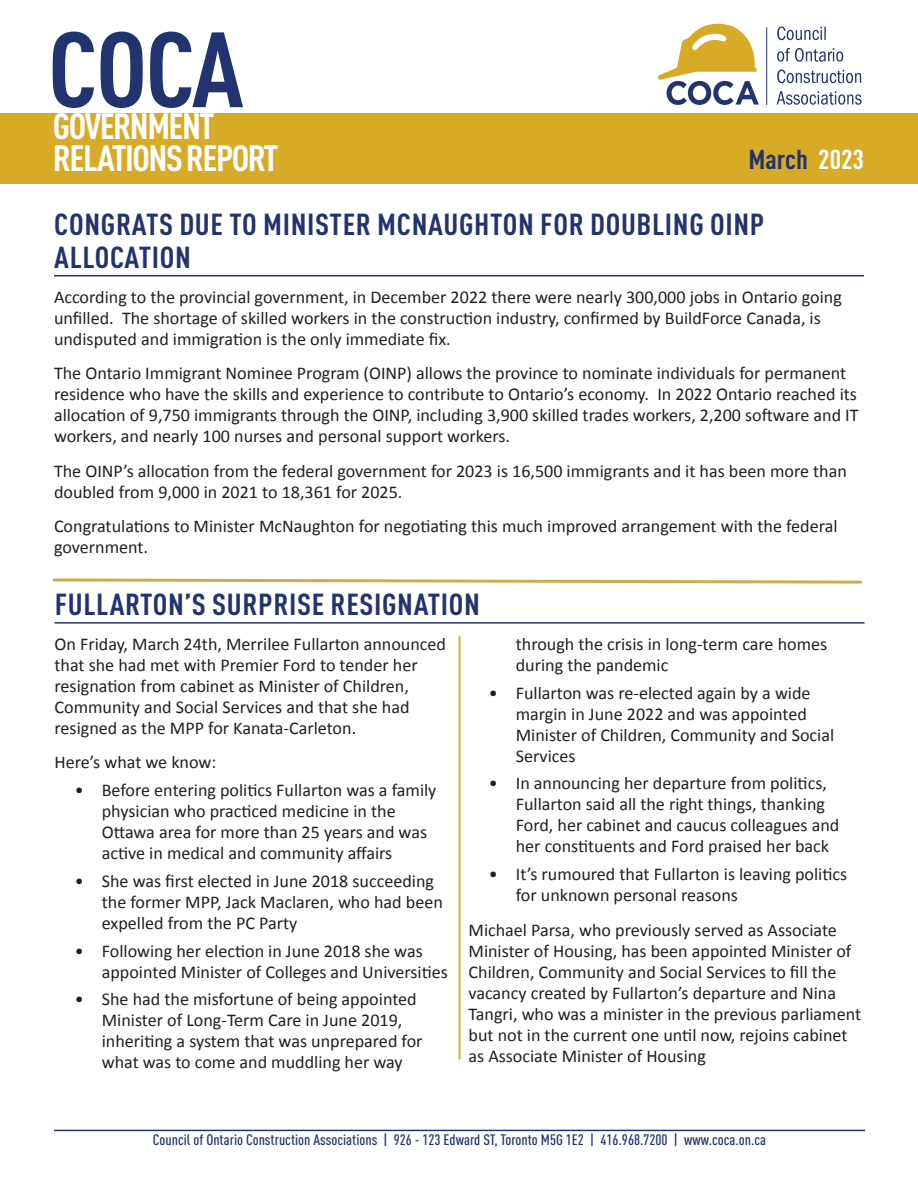
<style>
.page{position:relative;width:918px;height:1188px;background:#fff}
.page>*{position:absolute;margin:0;border:0;box-sizing:border-box;transform-origin:0 0}
.t1{font:700 condensed 105px "DIN Pro";color:#22346f;scale:1.06 1}
.t2{font:700 condensed 36px/31.5px "DIN Pro";letter-spacing:-.04em;color:#fff;scale:1.06 1}
.Article_Title{font:700 condensed 30px/33px "DIN Pro";letter-spacing:.02em;color:#22346f;scale:1.06 1}
.t3{font:700 condensed 27px "DIN Pro";color:#22346f;scale:1.06 1}
.Body{font:18px/21px "Calibri";color:#231f20}
.t4{font:500 condensed 15px "DIN Pro";color:#22346f;scale:1.06 1}
.s1{color:#fff}
</style>
<div class="page">
<hr style="left:54px;top:1130px;width:811px;height:1px;background:#22346f">
<div style="left:0;top:113px;width:918px;height:71px;background:#d8ab27"></div>
<hr style="left:766px;top:27px;width:1px;height:78px;background:#22346f">
<svg style="left:658px;top:24px;width:101px;height:81px"></svg>
<svg style="left:777px;top:91px;width:85px;height:14px"></svg>
<svg style="left:777px;top:69px;width:84px;height:14px"></svg>
<svg style="left:777px;top:48px;width:66px;height:14px"></svg>
<svg style="left:777px;top:26px;width:49px;height:14px"></svg>
<svg style="left:52px;top:578px;width:810px;height:6px"></svg>
<hr style="left:54px;top:275px;width:810px;height:1px;background:#22346f">
<hr style="left:55px;top:622px;width:810px;height:2px;background:#22346f">
<hr style="left:459px;top:636px;width:1px;height:423px;background:#d8ab27">
<h1 class="t1" style="left:48px;top:-9px;width:186px">COCA</h1>
<h2 class="t2" style="left:53px;top:107px;width:214px">GOVERNMENT<br>RELATIONS REPORT</h2>
<h3 class="t3" style="left:749px;top:139px;width:110px">March <span class="s1">2023</span></h3>
<p class="Article_Title" style="left:54px;top:205px;width:671px">CONGRATS DUE TO MINISTER MCNAUGHTON FOR DOUBLING OINP<br>ALLOCATION</p>
<p class="Body" style="left:54px;top:286px;width:789px">According to the provincial government, in December 2022 there were nearly 300,000 jobs in Ontario going unfilled. The shortage of skilled workers in the construction industry, confirmed by BuildForce Canada, is undisputed and immigration is the only immediate fix.</p>
<p class="Body" style="left:54px;top:362px;width:806px">The Ontario Immigrant Nominee Program (OINP) allows the province to nominate individuals for permanent residence who have the skills and experience to contribute to Ontario’s economy. In 2022 Ontario reached its allocation of 9,750 immigrants through the OINP, including 3,900 skilled trades workers, 2,200 software and IT workers, and nearly 100 nurses and personal support workers.</p>
<p class="Body" style="left:54px;top:460px;width:794px">The OINP’s allocation from the federal government for 2023 is 16,500 immigrants and it has been more than doubled from 9,000 in 2021 to 18,361 for 2025.</p>
<p class="Body" style="left:54px;top:515px;width:785px">Congratulations to Minister McNaughton for negotiating this much improved arrangement with the federal government.</p>
<p class="Article_Title" style="left:55px;top:586px;width:403px">FULLARTON’S SURPRISE RESIGNATION</p>
<p class="Body" style="left:55px;top:633px;width:393px">On Friday, March 24th, Merrilee Fullarton announced that she had met with Premier Ford to tender her resignation from cabinet as Minister of Children, Community and Social Services and that she had resigned as the MPP for Kanata-Carleton.</p>
<p class="Body" style="left:55px;top:751px;width:163px">Here’s what we know:</p>
<p class="Body" style="left:102px;top:779px;width:336px;text-indent:-27px">• Before entering politics Fullarton was a family physician who practiced medicine in the Ottawa area for more than 25 years and was active in medical and community affairs</p>
<p class="Body" style="left:102px;top:870px;width:343px;text-indent:-27px">• She was first elected in June 2018 succeeding the former MPP, Jack Maclaren, who had been expelled from the PC Party</p>
<p class="Body" style="left:102px;top:940px;width:348px;text-indent:-27px">• Following her election in June 2018 she was appointed Minister of Colleges and Universities</p>
<p class="Body" style="left:102px;top:988px;width:322px;text-indent:-27px">• She had the misfortune of being appointed Minister of Long-Term Care in June 2019, inheriting a system that was unprepared for what was to come and muddling her way</p>
<p class="Body" style="left:516px;top:633px;width:313px">through the crisis in long-term care homes during the pandemic</p>
<p class="Body" style="left:516px;top:682px;width:320px;text-indent:-27px">• Fullarton was re-elected again by a wide margin in June 2022 and was appointed<br>Minister of Children, Community and Social<br>Services</p>
<p class="Body" style="left:516px;top:772px;width:325px;text-indent:-27px">• In announcing her departure from politics, Fullarton said all the right things, thanking Ford, her cabinet and caucus colleagues and her constituents and Ford praised her back</p>
<p class="Body" style="left:516px;top:863px;width:333px;text-indent:-27px">• It’s rumoured that Fullarton is leaving politics for unknown personal reasons</p>
<p class="Body" style="left:469px;top:919px;width:394px">Michael Parsa, who previously served as Associate Minister of Housing, has been appointed Minister of Children, Community and Social Services to fill the vacancy created by Fullarton’s departure and Nina Tangri, who was a minister in the previous parliament but not in the current one until now, rejoins cabinet as Associate Minister of Housing</p>
<p class="t4" style="left:153px;top:1128px;width:580px">Council of Ontario Construction Associations | 926 - 123 Edward ST, Toronto M5G 1E2 | 416.968.7200 | www.coca.on.ca</p>
</div>
